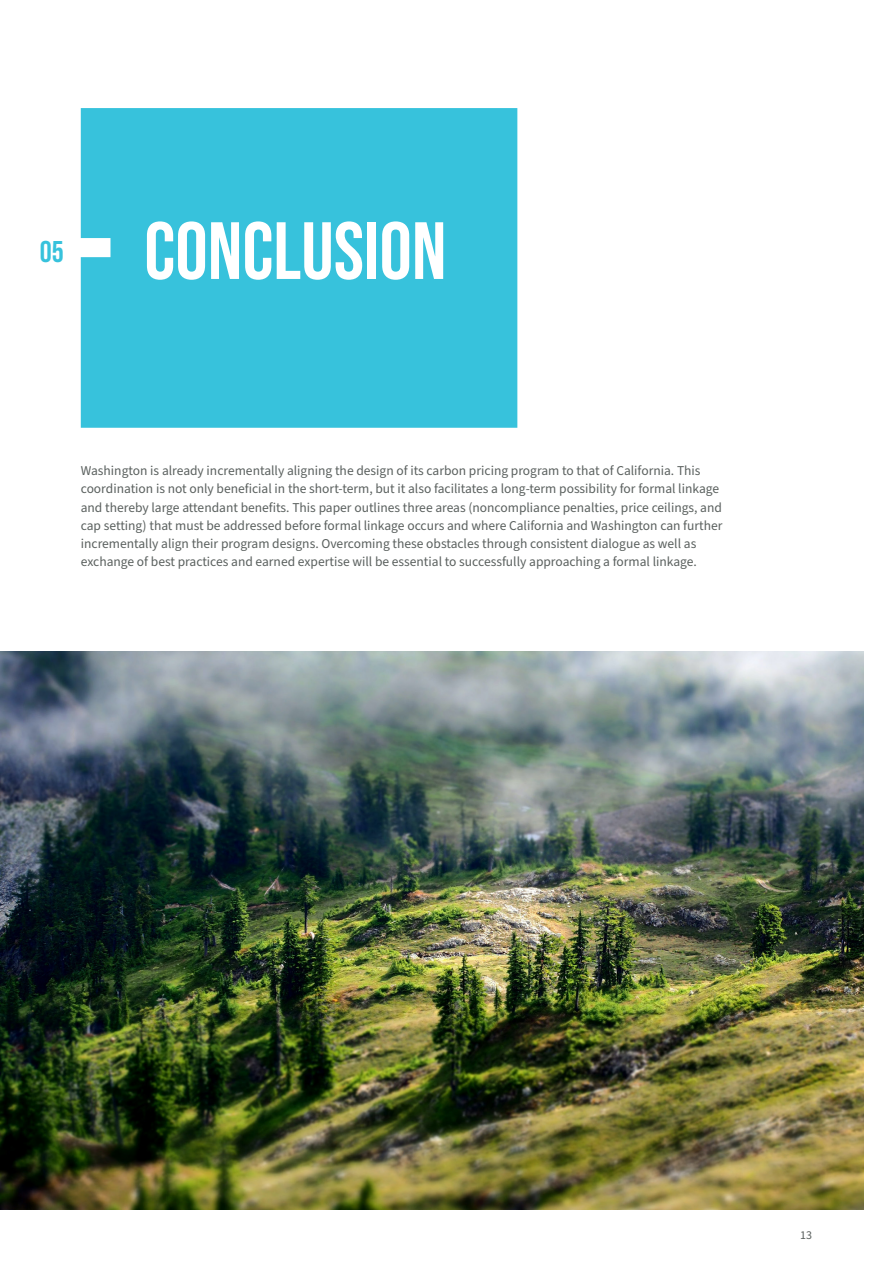
<style>
.page{position:relative;width:893px;height:1263px;background:#fff}
.page>*{position:absolute;margin:0;border:0;box-sizing:border-box;transform-origin:0 0}
._70_Header_white_Beb{font:81px "Bebas Neue";color:#fff}
._20_Contents_black_R{font:30px "Bebas Neue";color:#37c2dc}
._8_Content_black_Sou{font:13.5px/18px "Source Sans Pro";color:#5a605e}
.t1{font:12px "Source Sans Pro";color:#5a605e}
</style>
<div class="page">
<img style="left:0;top:652px;width:863px;height:557px">
<div style="left:81px;top:108px;width:436px;height:320px;background:#37c2dc"></div>
<p class="_20_Contents_black_R" style="left:40px;top:235px;width:25px">05</p>
<p class="_70_Header_white_Beb" style="left:144px;top:205px;width:304px">CONCLUSION</p>
<p class="_8_Content_black_Sou" style="left:81px;top:462px;width:643px">Washington is already incrementally aligning the design of its carbon pricing program to that of California. This coordination is not only beneficial in the short-term, but it also facilitates a long-term possibility for formal linkage and thereby large attendant benefits. This paper outlines three areas (noncompliance penalties, price ceilings, and cap setting) that must be addressed before formal linkage occurs and where California and Washington can further incrementally align their program designs. Overcoming these obstacles through consistent dialogue as well as exchange of best practices and earned expertise will be essential to successfully approaching a formal linkage.</p>
<p class="t1" style="left:800px;top:1227px;width:13px">13</p>
</div>
